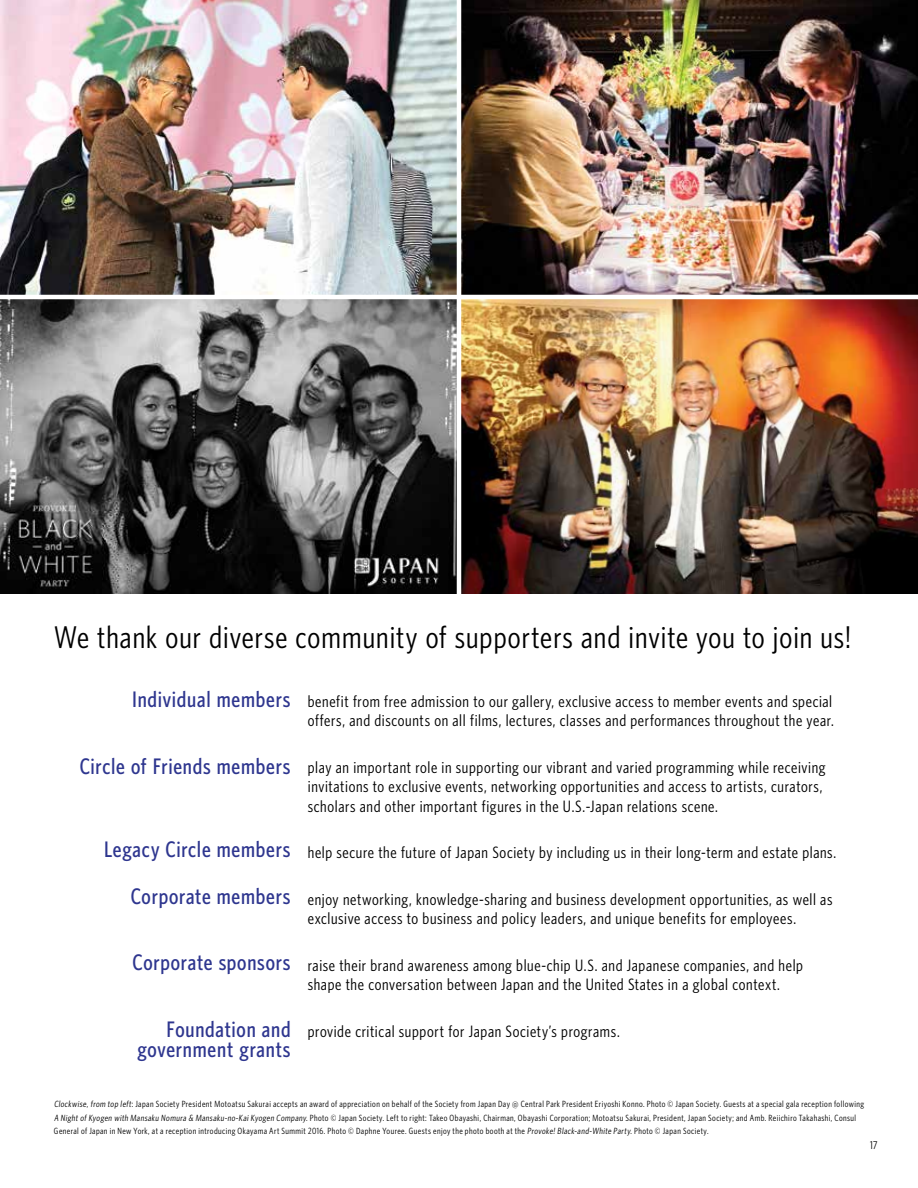
<style>
.page{position:relative;width:918px;height:1188px;background:#fff}
.page>*{position:absolute;margin:0;border:0;box-sizing:border-box;transform-origin:0 0}
.t1{font:31.5px "Whitney Condensed";letter-spacing:.03em;color:#000}
.t2{font:500 22.5px/46.5px "Whitney Condensed";letter-spacing:.035em;color:#2e368f;text-align:right}
.t3{font:16.5px/19.5px "Whitney Condensed";letter-spacing:.04em;color:#000}
.t4{font:11.25px "Whitney Condensed";color:#000}
.t5{font:9px/13.5px "Whitney Condensed";letter-spacing:.05em;color:#000}
</style>
<div class="page">
<img style="left:0;top:0;width:918px;height:594px">
<hr style="left:457px;top:0;width:4px;height:608px;background:#fff">
<hr style="left:0;top:295px;width:918px;height:4px;background:#fff">
<h1 class="t1" style="left:54px;top:619px;width:799px">We thank our diverse community of supporters and invite you to join us!</h1>
<h2 class="t2" style="left:132px;top:676px;width:160px">Individual members</h2>
<h2 class="t2" style="left:80px;top:742px;width:212px">Circle of Friends members</h2>
<h2 class="t2" style="left:104px;top:826px;width:188px">Legacy Circle members<br>Corporate members</h2>
<h2 class="t2" style="left:133px;top:939px;width:159px">Corporate sponsors</h2>
<h2 class="t2" style="left:137px;top:1019px;width:155px;line-height:19.5px">Foundation and government grants</h2>
<p class="t3" style="left:308px;top:691px;width:527px">benefit from free admission to our gallery, exclusive access to member events and special offers, and discounts on all films, lectures, classes and performances throughout the year.</p>
<p class="t3" style="left:308px;top:757px;width:519px">play an important role in supporting our vibrant and varied programming while receiving invitations to exclusive events, networking opportunities and access to artists, curators, scholars and other important figures in the U.S.-Japan relations scene.</p>
<p class="t3" style="left:308px;top:842px;width:530px">help secure the future of Japan Society by including us in their long-term and estate plans.</p>
<p class="t3" style="left:308px;top:889px;width:526px">enjoy networking, knowledge-sharing and business development opportunities, as well as exclusive access to business and policy leaders, and unique benefits for employees.</p>
<p class="t3" style="left:308px;top:955px;width:497px">raise their brand awareness among blue-chip U.S. and Japanese companies, and help shape the conversation between Japan and the United States in a global context.</p>
<p class="t3" style="left:308px;top:1021px;width:313px">provide critical support for Japan Society’s programs.</p>
<p class="t5" style="left:54px;top:1097px;width:812px">Clockwise, from top left: Japan Society President Motoatsu Sakurai accepts an award of appreciation on behalf of the Society from Japan Day @ Central Park President Eriyoshi Konno. Photo © Japan Society. Guests at a special gala reception following<br>A Night of Kyogen with Mansaku Nomura &amp; Mansaku-no-Kai Kyogen Company. Photo © Japan Society. Left to right: Takeo Obayashi, Chairman, Obayashi Corporation; Motoatsu Sakurai, President, Japan Society; and Amb. Reiichiro Takahashi, Consul<br>General of Japan in New York, at a reception introducing Okayama Art Summit 2016. Photo © Daphne Youree. Guests enjoy the photo booth at the Provoke! Black-and-White Party. Photo © Japan Society.</p>
<p class="t4" style="left:870px;top:1138px;width:9px">17</p>
</div>
